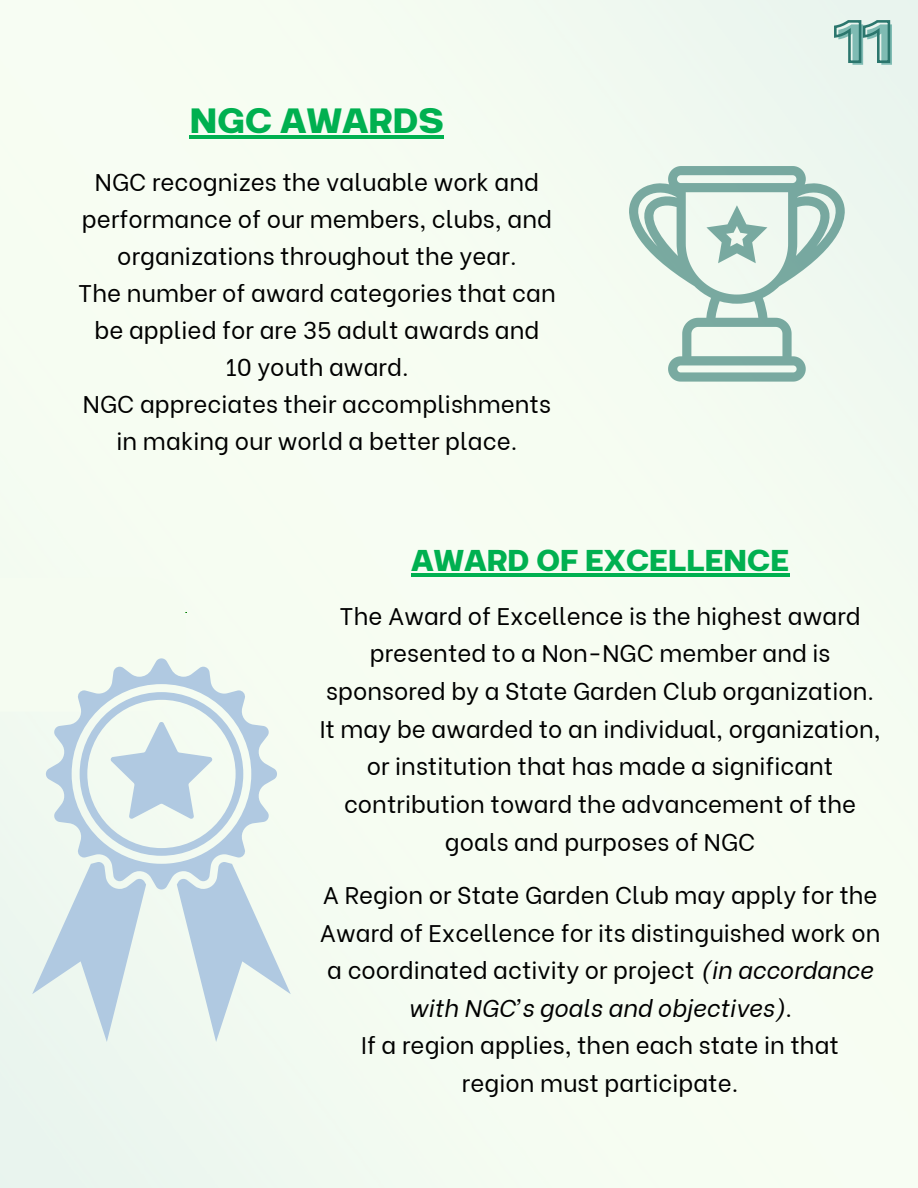
<style>
.page{position:relative;width:918px;height:1188px;background:#f6fdf2}
.page>*{position:absolute;margin:0;border:0;box-sizing:border-box;transform-origin:0 0}
.t1{font:700 69px "Breul Grotesk A";color:#7fbbb3}
.t2{font:700 42px "Breul Grotesk A";color:#00b050}
.t3{font:700 36px "Breul Grotesk A";color:#00b050}
.t4{font:24px/37.7px "Be Vietnam";color:#000;text-align:center}
.s1{font-style:italic}
</style>
<div class="page">
<svg style="left:32px;top:862px;width:114px;height:180px;background:#d2e3e9"></svg>
<svg style="left:45px;top:658px;width:233px;height:232px;fill:#f1f9f0"></svg>
<svg style="left:0;top:578px;width:243px;height:278px"></svg>
<svg style="left:177px;top:862px;width:114px;height:180px"></svg>
<svg style="left:628px;top:166px;width:217px;height:216px;fill:#f0f9f0"></svg>
<svg style="left:706px;top:205px;width:61px;height:58px"></svg>
<hr style="left:190px;top:135px;width:254px;height:3px;background:#00b050">
<hr style="left:411px;top:573px;width:378px;height:4px;background:#00b050">
<svg style="left:832px;top:19px;width:60px;height:45px;background:#b8d3cc"></svg>
<h2 class="t2" style="left:190px;top:85px;width:255px">NGC AWARDS</h2>
<p class="t4" style="left:78px;top:161px;width:479px;line-height:37.2px">NGC recognizes the valuable work and performance of our members, clubs, and organizations throughout the year.<br>The number of award categories that can be applied for are 35 adult awards and<br>10 youth award.<br>NGC appreciates their accomplishments in making our world a better place.</p>
<h3 class="t3" style="left:411px;top:531px;width:379px">AWARD OF EXCELLENCE</h3>
<h1 class="t1" style="left:838px;top:-13px;width:59px">11</h1>
<p class="t4" style="left:320px;top:595px;width:562px">The Award of Excellence is the highest award presented to a Non-NGC member and is sponsored by a State Garden Club organization.<br>It may be awarded to an individual, organization, or institution that has made a significant contribution toward the advancement of the goals and purposes of NGC</p>
<p class="t4" style="left:320px;top:874px;width:562px">A Region or State Garden Club may apply for the Award of Excellence for its distinguished work on a coordinated activity or project <span class="s1">(in accordance with NGC’s goals and objectives)</span>.<br>If a region applies, then each state in that<br>region must participate.</p>
</div>
